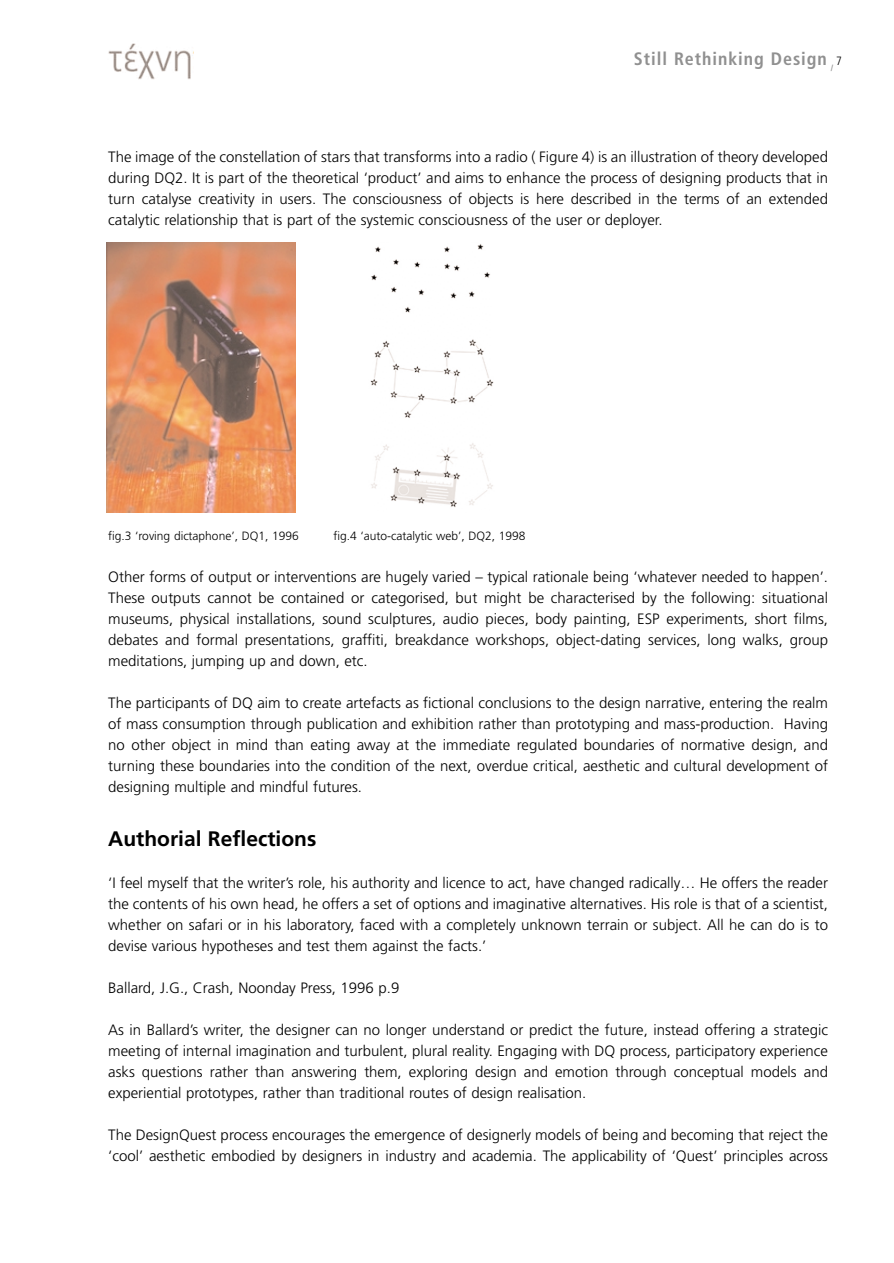
<style>
.page{position:relative;width:894px;height:1263px;background:#fff}
.page>*{position:absolute;margin:0;border:0;box-sizing:border-box;transform-origin:0 0}
.t1{font:700 21px "Frutiger";color:#000}
.t2{font:700 condensed 18px "Frutiger";letter-spacing:.05em;color:#909090}
.t3{font:300 15px/21px "Frutiger";color:#000;text-align:justify}
.t4{font:300 12px "Frutiger";color:#000}
.t5{font:300 condensed 12px "Frutiger";color:#000}
</style>
<div class="page">
<img style="left:108px;top:43px;width:85px;height:37px">
<img style="left:107px;top:242px;width:188px;height:270px">
<img style="left:370px;top:244px;width:124px;height:263px">
<p class="t2" style="left:634px;top:52px;width:201px">Still Rethinking Design <sub>/</sub></p>
<p class="t5" style="left:836px;top:56px;width:7px">7</p>
<p class="t3" style="left:108px;top:147px;width:721px">The image of the constellation of stars that transforms into a radio ( Figure 4) is an illustration of theory developed during DQ2. It is part of the theoretical ‘product’ and aims to enhance the process of designing products that in turn catalyse creativity in users. The consciousness of objects is here described in the terms of an extended catalytic relationship that is part of the systemic consciousness of the user or deployer.</p>
<p class="t4" style="left:108px;top:531px;width:192px">fig.3 ‘roving dictaphone’, DQ1, 1996</p>
<p class="t4" style="left:334px;top:531px;width:193px">fig.4 ‘auto-catalytic web’, DQ2, 1998</p>
<p class="t3" style="left:108px;top:567px;width:721px">Other forms of output or interventions are hugely varied – typical rationale being ‘whatever needed to happen’.<br>These outputs cannot be contained or categorised, but might be characterised by the following: situational museums, physical installations, sound sculptures, audio pieces, body painting, ESP experiments, short films, debates and formal presentations, graffiti, breakdance workshops, object-dating services, long walks, group meditations, jumping up and down, etc.</p>
<p class="t3" style="left:108px;top:693px;width:721px">The participants of DQ aim to create artefacts as fictional conclusions to the design narrative, entering the realm of mass consumption through publication and exhibition rather than prototyping and mass-production. Having no other object in mind than eating away at the immediate regulated boundaries of normative design, and turning these boundaries into the condition of the next, overdue critical, aesthetic and cultural development of designing multiple and mindful futures.</p>
<h1 class="t1" style="left:108px;top:830px;width:210px">Authorial Reflections</h1>
<p class="t3" style="left:108px;top:873px;width:721px">‘I feel myself that the writer’s role, his authority and licence to act, have changed radically… He offers the reader the contents of his own head, he offers a set of options and imaginative alternatives. His role is that of a scientist, whether on safari or in his laboratory, faced with a completely unknown terrain or subject. All he can do is to devise various hypotheses and test them against the facts.’</p>
<p class="t3" style="left:108px;top:978px;width:293px">Ballard, J.G., Crash, Noonday Press, 1996 p.9</p>
<p class="t3" style="left:108px;top:1020px;width:721px">As in Ballard’s writer, the designer can no longer understand or predict the future, instead offering a strategic meeting of internal imagination and turbulent, plural reality. Engaging with DQ process, participatory experience asks questions rather than answering them, exploring design and emotion through conceptual models and experiential prototypes, rather than traditional routes of design realisation.</p>
<p class="t3" style="left:108px;top:1125px;width:721px">The DesignQuest process encourages the emergence of designerly models of being and becoming that reject the ‘cool’ aesthetic embodied by designers in industry and academia. The applicability of ‘Quest’ principles across</p>
</div>
